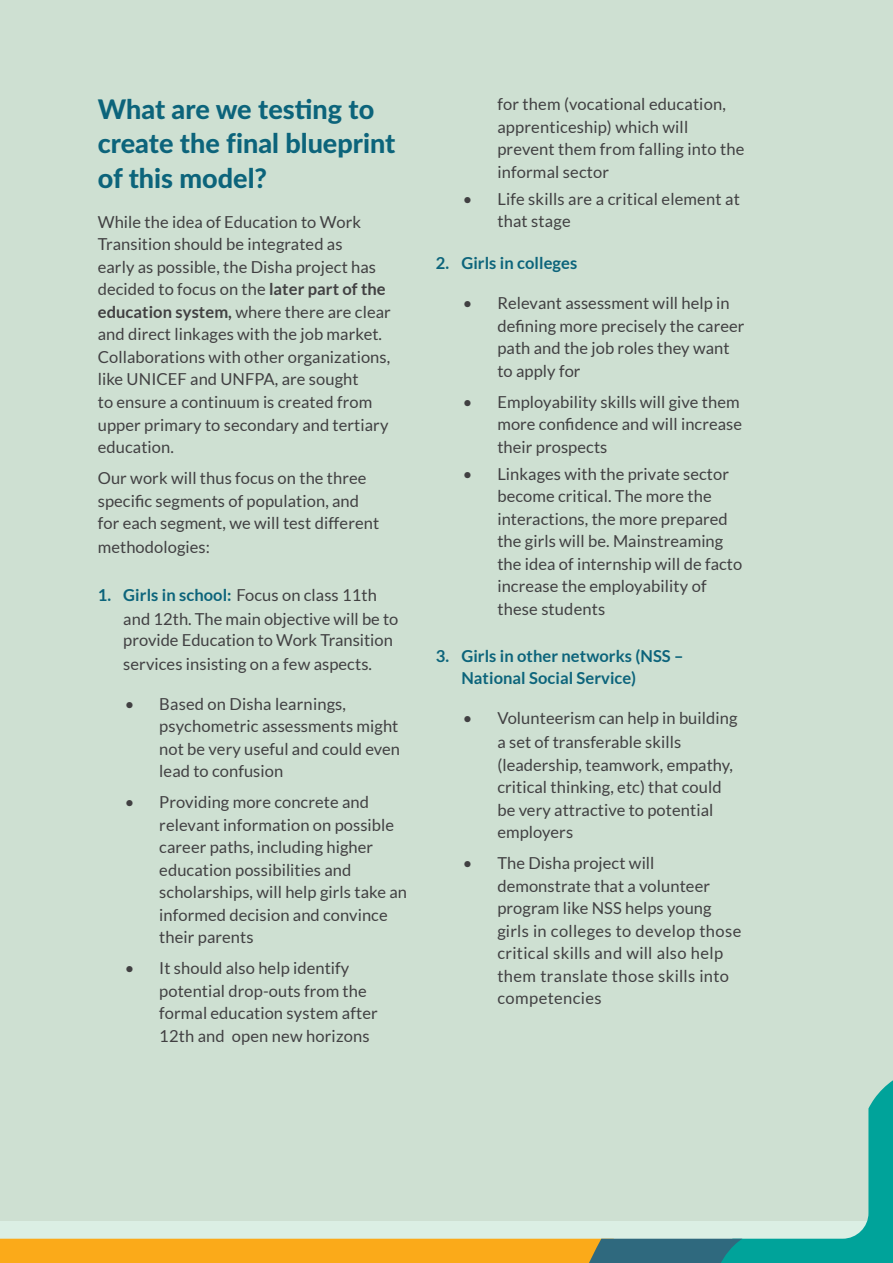
<style>
.page{position:relative;width:893px;height:1263px;background:#cee0d2}
.page>*{position:absolute;margin:0;border:0;box-sizing:border-box;transform-origin:0 0}
.t1{font:800 27px/34.5px "Lato";color:#0c647b}
.t2{font:16.5px/22.5px "Lato";letter-spacing:.005em;color:#414042}
.t3{font:700 16.5px/22.5px "Lato";letter-spacing:.005em;color:#0c647b}
.s1{font-weight:700}
.s2{font-weight:700;color:#0c647b}
</style>
<div class="page">
<svg style="left:0;top:1080px;width:893px;height:183px"></svg>
<h1 class="t1" style="left:98px;top:90px;width:299px">What are we testing to create the final blueprint of this model?</h1>
<p class="t2" style="left:98px;top:211px;width:295px">While the idea of Education to Work Transition should be integrated as<br>early as possible, the Disha project has decided to focus on the <span class="s1">later part of the education system,</span> where there are clear and direct linkages with the job market.<br>Collaborations with other organizations, like UNICEF and UNFPA, are sought<br>to ensure a continuum is created from upper primary to secondary and tertiary education.</p>
<p class="t2" style="left:98px;top:467px;width:283px">Our work will thus focus on the three specific segments of population, and for each segment, we will test different</p>
<p class="t2" style="left:98px;top:536px;width:114px">methodologies:</p>
<p class="t2" style="left:123px;top:582px;width:277px;line-height:24px;text-indent:-26px"><span class="s2">1. Girls in school:</span> Focus on class 11th and 12th. The main objective will be to</p>
<p class="t2" style="left:123px;top:627px;width:271px;line-height:24px">provide Education to Work Transition services insisting on a few aspects.</p>
<p class="t2" style="left:159px;top:692px;width:242px;text-indent:-35px">• Based on Disha learnings, psychometric assessments might not be very useful and could even lead to confusion</p>
<p class="t2" style="left:159px;top:791px;width:249px;text-indent:-35px">• Providing more concrete and relevant information on possible career paths, including higher education possibilities and scholarships, will help girls take an informed decision and convince their parents</p>
<p class="t2" style="left:159px;top:957px;width:220px;text-indent:-35px">• It should also help identify potential drop-outs from the formal education system after<br>12th and open new horizons</p>
<p class="t2" style="left:497px;top:93px;width:249px">for them (vocational education, apprenticeship) which will prevent them from falling into the informal sector</p>
<p class="t2" style="left:497px;top:187px;width:244px;text-indent:-35px">• Life skills are a critical element at that stage</p>
<p class="t3" style="left:436px;top:251px;width:143px">2. Girls in colleges</p>
<p class="t2" style="left:497px;top:292px;width:249px;text-indent:-35px">• Relevant assessment will help in defining more precisely the career path and the job roles they want to apply for</p>
<p class="t2" style="left:497px;top:390px;width:246px;text-indent:-35px">• Employability skills will give them more confidence and will increase their prospects</p>
<p class="t2" style="left:497px;top:462px;width:246px;text-indent:-35px">• Linkages with the private sector become critical. The more the interactions, the more prepared the girls will be. Mainstreaming the idea of internship will de facto increase the employability of these students</p>
<p class="t3" style="left:461px;top:644px;width:224px;text-indent:-26px">3. Girls in other networks (NSS –<br>National Social Service)</p>
<p class="t2" style="left:497px;top:706px;width:242px;line-height:24px;text-indent:-35px">• Volunteerism can help in building a set of transferable skills</p>
<p class="t2" style="left:497px;top:753px;width:237px">(leadership, teamwork, empathy, critical thinking, etc) that could be very attractive to potential employers</p>
<p class="t2" style="left:497px;top:852px;width:246px;text-indent:-35px">• The Disha project will demonstrate that a volunteer program like NSS helps young girls in colleges to develop those critical skills and will also help them translate those skills into competencies</p>
</div>
